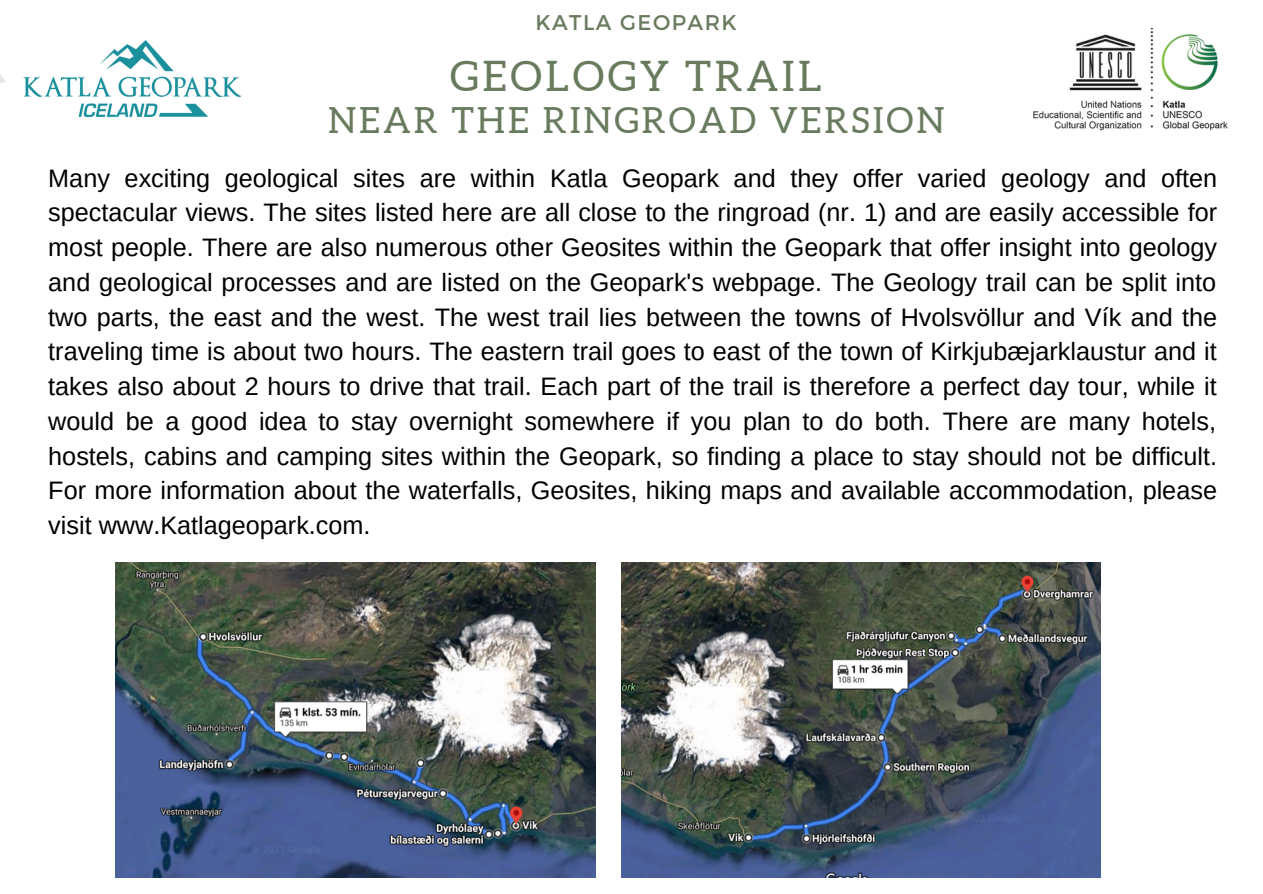
<style>
.page{position:relative;width:1263px;height:894px;background:#fff}
.page>*{position:absolute;margin:0;border:0;box-sizing:border-box;transform-origin:0 0}
.t1{font:42px "Aleo";letter-spacing:.08em;color:#697b5e}
.t2{font:36px "Aleo";letter-spacing:.08em;color:#697b5e}
.t3{font:25.2px/34.7px "Arimo";color:#000;text-align:justify}
.t4{font:21.3px "Montserrat";letter-spacing:.07em;color:#697b5e}
</style>
<div class="page">
<img style="left:23px;top:40px;width:219px;height:78px">
<img style="left:1033px;top:28px;width:195px;height:103px">
<img style="left:115px;top:562px;width:480px;height:315px">
<img style="left:622px;top:562px;width:479px;height:315px">
<p class="t4" style="left:535px;top:9px;width:203px">KATLA GEOPARK</p>
<p class="t1" style="left:450px;top:53px;width:373px">GEOLOGY TRAIL</p>
<p class="t2" style="left:328px;top:100px;width:618px">NEAR THE RINGROAD VERSION</p>
<p class="t3" style="left:48px;top:161px;width:1170px">Many exciting geological sites are within Katla Geopark and they offer varied geology and often spectacular views. The sites listed here are all close to the ringroad (nr. 1) and are easily accessible for most people. There are also numerous other Geosites within the Geopark that offer insight into geology and geological processes and are listed on the Geopark's webpage. The Geology trail can be split into two parts, the east and the west. The west trail lies between the towns of Hvolsvöllur and Vík and the traveling time is about two hours. The eastern trail goes to east of the town of Kirkjubæjarklaustur and it takes also about 2 hours to drive that trail. Each part of the trail is therefore a perfect day tour, while it would be a good idea to stay overnight somewhere if you plan to do both. There are many hotels, hostels, cabins and camping sites within the Geopark, so finding a place to stay should not be difficult.<br>For more information about the waterfalls, Geosites, hiking maps and available accommodation, please visit www.Katlageopark.com.</p>
</div>
